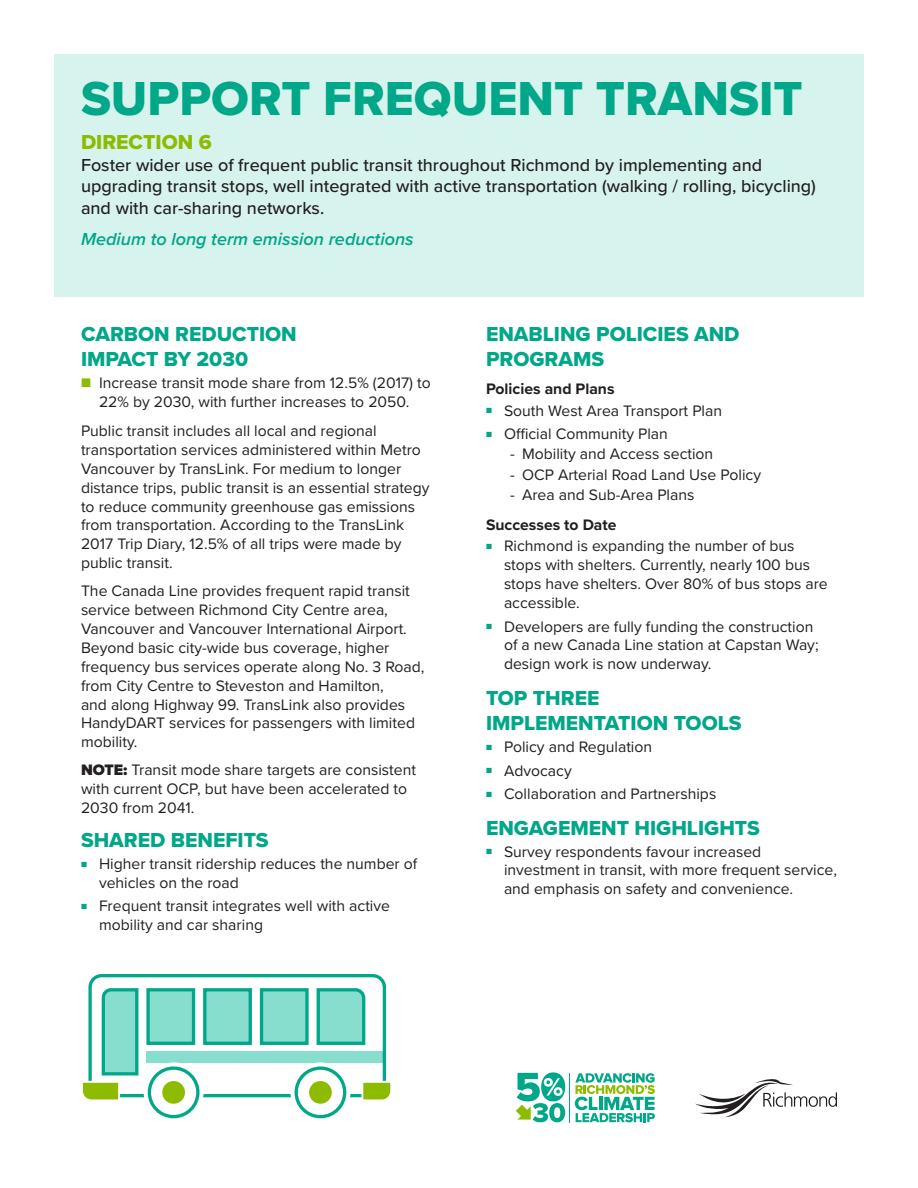
<style>
.page{position:relative;width:918px;height:1188px;background:#fff}
.page>*{position:absolute;margin:0;border:0;box-sizing:border-box;transform-origin:0 0}
.Heading{font:49.5px "Proxima Nova Extrabld";color:#00a788}
.Subhead{font:21px/25.2px "Proxima Nova Extrabld";color:#00a788}
.Direction{font:21px "Proxima Nova Extrabld";color:#8dbb00}
.Direction_Text{font:500 18px/21.6px "Proxima Nova";color:#231f20}
.Reduction_Text{font:italic 600 18px "Proxima Nova";color:#00a788}
.Body{font:15.75px/18.9px "Proxima Nova";color:#231f20}
.Subhead_2{font:700 15.75px "Proxima Nova";color:#231f20}
.s1{font-size:15px;color:#8dbb00}
.s2{font-weight:900}
.s3{font-size:9px;color:#00a788}
</style>
<div class="page">
<hr style="left:570px;top:1073px;width:1px;height:49px;background:#00a788">
<svg style="left:516px;top:1072px;width:49px;height:50px"></svg>
<svg style="left:575px;top:1073px;width:80px;height:49px"></svg>
<svg style="left:695px;top:1079px;width:142px;height:38px"></svg>
<div style="left:54px;top:54px;width:810px;height:243px;background:#d6f3ed"></div>
<svg style="left:144px;top:1062px;width:60px;height:60px"></svg>
<svg style="left:291px;top:1062px;width:59px;height:60px"></svg>
<div style="left:148px;top:1066px;width:52px;height:52px;border:3px solid #00a788;border-radius:50%"></div>
<div style="left:295px;top:1066px;width:51px;height:52px;border:3px solid #00a788;border-radius:50%"></div>
<svg style="left:82px;top:974px;width:309px;height:128px"></svg>
<div style="left:162px;top:1081px;width:23px;height:23px;background:#8dbb00;border-radius:50%"></div>
<div style="left:309px;top:1081px;width:23px;height:23px;background:#8dbb00;border-radius:50%"></div>
<p class="Heading" style="left:81px;top:62px;width:723px">SUPPORT FREQUENT TRANSIT</p>
<p class="Direction" style="left:81px;top:126px;width:132px">DIRECTION 6</p>
<p class="Direction_Text" style="left:81px;top:153px;width:737px">Foster wider use of frequent public transit throughout Richmond by implementing and upgrading transit stops, well integrated with active transportation (walking / rolling, bicycling) and with car-sharing networks.</p>
<p class="Reduction_Text" style="left:81px;top:225px;width:334px">Medium to long term emission reductions</p>
<p class="Subhead" style="left:81px;top:321px;width:217px">CARBON REDUCTION<br>IMPACT BY 2030</p>
<p class="Body" style="left:81px;top:372px;width:351px;text-align:center"><span class="s1">■</span> Increase transit mode share from 12.5% (2017) to<br>22% by 2030, with further increases to 2050.</p>
<p class="Body" style="left:81px;top:421px;width:350px">Public transit includes all local and regional transportation services administered within Metro Vancouver by TransLink. For medium to longer distance trips, public transit is an essential strategy to reduce community greenhouse gas emissions from transportation. According to the TransLink 2017 Trip Diary, 12.5% of all trips were made by public transit.</p>
<p class="Body" style="left:81px;top:581px;width:345px">The Canada Line provides frequent rapid transit service between Richmond City Centre area, Vancouver and Vancouver International Airport.<br>Beyond basic city-wide bus coverage, higher frequency bus services operate along No. 3 Road, from City Centre to Steveston and Hamilton,<br>and along Highway 99. TransLink also provides HandyDART services for passengers with limited mobility.</p>
<p class="Body" style="left:81px;top:760px;width:337px"><span class="s2">NOTE:</span> Transit mode share targets are consistent with current OCP, but have been accelerated to<br>2030 from 2041.</p>
<p class="Subhead" style="left:81px;top:827px;width:189px">SHARED BENEFITS</p>
<p class="Body" style="left:99px;top:854px;width:320px;text-indent:-18px"><span class="s3">■</span> Higher transit ridership reduces the number of vehicles on the road</p>
<p class="Body" style="left:99px;top:896px;width:293px;text-indent:-18px"><span class="s3">■</span> Frequent transit integrates well with active mobility and car sharing</p>
<p class="Subhead" style="left:486px;top:321px;width:255px">ENABLING POLICIES AND<br>PROGRAMS</p>
<p class="Subhead_2" style="left:486px;top:377px;width:130px">Policies and Plans</p>
<p class="Body" style="left:486px;top:400px;width:238px"><span class="s3">■</span> South West Area Transport Plan</p>
<p class="Body" style="left:486px;top:424px;width:183px"><span class="s3">■</span> Official Community Plan</p>
<p class="Body" style="left:510px;top:444px;width:205px">- Mobility and Access section</p>
<p class="Body" style="left:510px;top:464px;width:253px">- OCP Arterial Road Land Use Policy</p>
<p class="Body" style="left:510px;top:485px;width:186px">- Area and Sub-Area Plans</p>
<p class="Subhead_2" style="left:486px;top:513px;width:132px">Successes to Date</p>
<p class="Body" style="left:504px;top:536px;width:325px;text-indent:-18px"><span class="s3">■</span> Richmond is expanding the number of bus stops with shelters. Currently, nearly 100 bus stops have shelters. Over 80% of bus stops are accessible.</p>
<p class="Body" style="left:504px;top:616px;width:316px;text-indent:-18px"><span class="s3">■</span> Developers are fully funding the construction of a new Canada Line station at Capstan Way; design work is now underway.</p>
<p class="Subhead" style="left:486px;top:685px;width:257px">TOP THREE<br>IMPLEMENTATION TOOLS</p>
<p class="Body" style="left:486px;top:737px;width:168px"><span class="s3">■</span> Policy and Regulation</p>
<p class="Body" style="left:486px;top:760px;width:87px"><span class="s3">■</span> Advocacy</p>
<p class="Body" style="left:486px;top:784px;width:232px"><span class="s3">■</span> Collaboration and Partnerships</p>
<p class="Subhead" style="left:486px;top:815px;width:275px">ENGAGEMENT HIGHLIGHTS</p>
<p class="Body" style="left:504px;top:841px;width:335px;text-indent:-18px"><span class="s3">■</span> Survey respondents favour increased investment in transit, with more frequent service, and emphasis on safety and convenience.</p>
</div>
